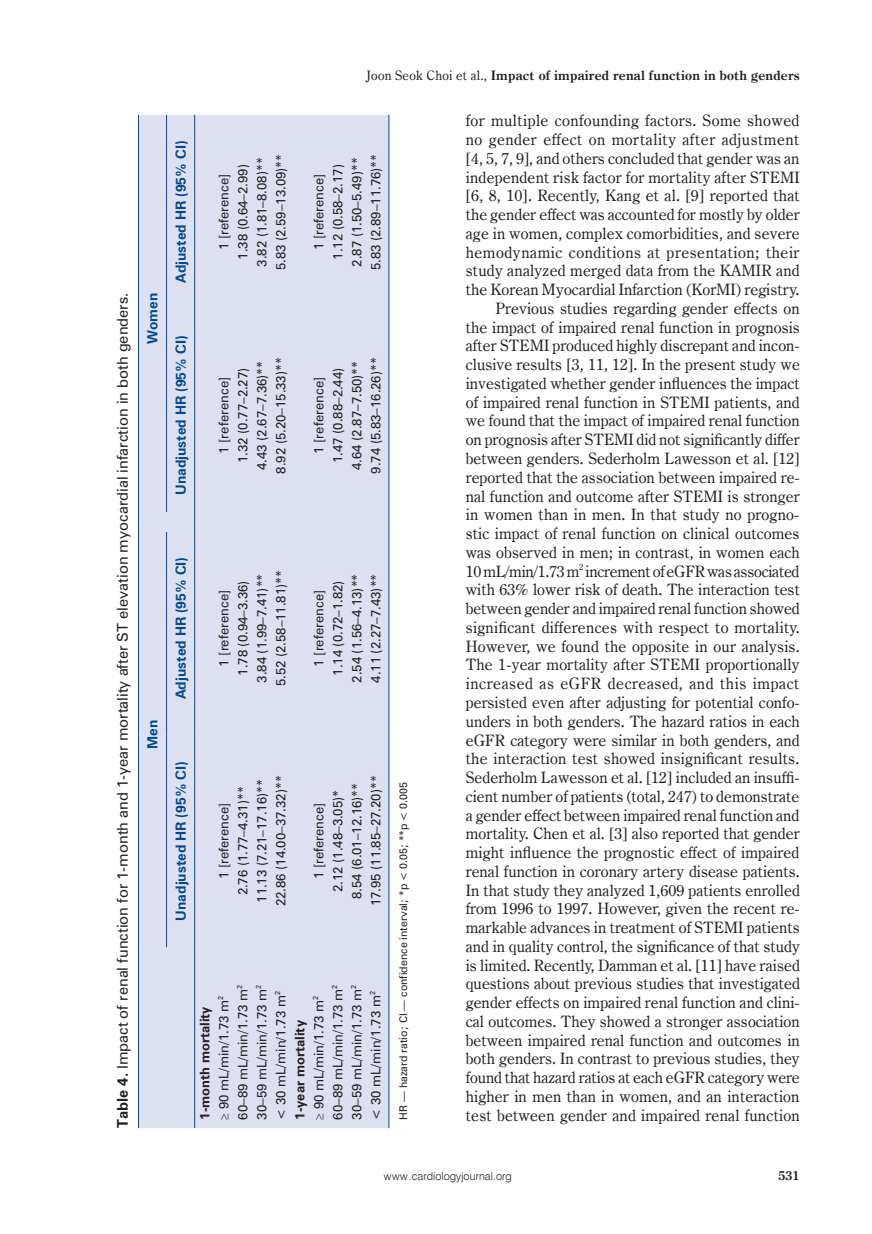
<style>
.page{position:relative;width:872px;height:1234px;background:#fff}
.page>*{position:absolute;margin:0;border:0;box-sizing:border-box;transform-origin:0 0}
.t1{font:15.75px/18.8px "Century Oldst EU";letter-spacing:.005em;color:#231f20;text-align:right}
.t2{font:13.5px "Zurich PL";color:#231f20}
.t3{font:700 13.05px "Century Oldst EU";letter-spacing:.015em;color:#231f20}
.t4{font:700 12.75px "Zurich PL";color:#014990}
.t5{font:700 12.75px "Century Oldst EU";color:#231f20}
.t6{font:12px "Zurich PL";color:#231f20}
.t7{font:700 12px/19px "Zurich PL";color:#231f20}
.t8{font:10.95px "Swis 721 Lt EU";color:#231f20}
.t9{font:9.75px "Zurich PL";color:#231f20}
.t10{font:6.6px "Zurich PL";color:#231f20}
.s1{font-weight:700}
.s2{font-weight:400}
</style>
<div class="page">
<div style="left:139px;top:115px;width:249px;height:1012px;background:#dde1ef"></div>
<hr style="left:138px;top:947px;width:1px;height:180px;background:#014990">
<hr style="left:138px;top:734px;width:1px;height:213px;background:#014990">
<hr style="left:138px;top:521px;width:1px;height:213px;background:#014990">
<hr style="left:138px;top:309px;width:1px;height:212px;background:#014990">
<hr style="left:138px;top:115px;width:1px;height:194px;background:#014990">
<hr style="left:194px;top:947px;width:1px;height:180px;background:#014990">
<hr style="left:194px;top:734px;width:1px;height:213px;background:#014990">
<hr style="left:194px;top:521px;width:1px;height:213px;background:#014990">
<hr style="left:194px;top:309px;width:1px;height:212px;background:#014990">
<hr style="left:194px;top:115px;width:1px;height:194px;background:#014990">
<hr style="left:388px;top:947px;width:1px;height:180px;background:#014990">
<hr style="left:388px;top:734px;width:1px;height:213px;background:#014990">
<hr style="left:388px;top:521px;width:1px;height:213px;background:#014990">
<hr style="left:388px;top:309px;width:1px;height:212px;background:#014990">
<hr style="left:388px;top:115px;width:1px;height:194px;background:#014990">
<hr style="left:166px;top:734px;width:1px;height:213px;background:#014990">
<hr style="left:166px;top:521px;width:1px;height:213px;background:#014990">
<hr style="left:166px;top:309px;width:1px;height:212px;background:#014990">
<hr style="left:166px;top:115px;width:1px;height:194px;background:#014990">
<div style="left:160px;top:512px;width:14px;height:20px;background:#dde1ef"></div>
<p class="t2" style="left:114px;top:1127px;width:836px;rotate:-90deg"><span class="s1">Table 4.</span> Impact of renal function for 1-month and 1-year mortality after ST elevation myocardial infarction in both genders.</p>
<p class="t4" style="left:144px;top:344px;width:53px;rotate:-90deg">Women</p>
<p class="t4" style="left:144px;top:749px;width:31px;rotate:-90deg">Men</p>
<p class="t4" style="left:172px;top:283px;width:144px;rotate:-90deg">Adjusted HR (95% CI)</p>
<p class="t4" style="left:172px;top:495px;width:161px;rotate:-90deg">Unadjusted HR (95% CI)</p>
<p class="t4" style="left:172px;top:699px;width:144px;rotate:-90deg">Adjusted HR (95% CI)</p>
<p class="t4" style="left:172px;top:920px;width:161px;rotate:-90deg">Unadjusted HR (95% CI)</p>
<p class="t3" style="left:367px;top:67px;width:435px"><span class="s2">Joon Seok Choi et al.,</span> Impact of impaired renal function in both genders</p>
<p class="t1" style="left:466px;top:112px;width:336px">for multiple confounding factors. Some showed no gender effect on mortality after adjustment [4, 5, 7, 9], and others concluded that gender was an independent risk factor for mortality after STEMI [6, 8, 10]. Recently, Kang et al. [9] reported that the gender effect was accounted for mostly by older age in women, complex comorbidities, and severe hemodynamic conditions at presentation; their study analyzed merged data from the KAMIR and the Korean Myocardial Infarction (KorMI) registry.<br>Previous studies regarding gender effects on<br>the impact of impaired renal function in prognosis after STEMI produced highly discrepant and incon&shy;clusive results [3, 11, 12]. In the present study we investigated whether gender influences the impact of impaired renal function in STEMI patients, and we found that the impact of impaired renal function on prognosis after STEMI did not significantly differ between genders. Sederholm Lawesson et al. [12] reported that the association between impaired re&shy;nal function and outcome after STEMI is stronger in women than in men. In that study no progno&shy;stic impact of renal function on clinical outcomes was observed in men; in contrast, in women each 10 mL/min/1.73 m<sup>2</sup> increment of eGFR was associated with 63% lower risk of death. The interaction test between gender and impaired renal function showed significant differences with respect to mortality.<br>However, we found the opposite in our analysis.<br>The 1-year mortality after STEMI proportionally increased as eGFR decreased, and this impact persisted even after adjusting for potential confo&shy;unders in both genders. The hazard ratios in each eGFR category were similar in both genders, and the interaction test showed insignificant results.<br>Sederholm Lawesson et al. [12] included an insuffi&shy;cient number of patients (total, 247) to demonstrate a gender effect between impaired renal function and mortality. Chen et al. [3] also reported that gender might influence the prognostic effect of impaired renal function in coronary artery disease patients.<br>In that study they analyzed 1,609 patients enrolled from 1996 to 1997. However, given the recent re&shy;markable advances in treatment of STEMI patients and in quality control, the significance of that study is limited. Recently, Damman et al. [11] have raised questions about previous studies that investigated gender effects on impaired renal function and clini&shy;cal outcomes. They showed a stronger association between impaired renal function and outcomes in both genders. In contrast to previous studies, they found that hazard ratios at each eGFR category were higher in men than in women, and an interaction test between gender and impaired renal function</p>
<p class="t6" style="left:273px;top:270px;width:118px;rotate:-90deg">5.83 (2.59–13.09)**</p>
<p class="t6" style="left:368px;top:270px;width:118px;rotate:-90deg">5.83 (2.89–11.76)**</p>
<p class="t6" style="left:254px;top:266px;width:111px;rotate:-90deg">3.82 (1.81–8.08)**</p>
<p class="t6" style="left:349px;top:266px;width:111px;rotate:-90deg">2.87 (1.50–5.49)**</p>
<p class="t6" style="left:235px;top:259px;width:97px;rotate:-90deg">1.38 (0.64–2.99)</p>
<p class="t6" style="left:330px;top:259px;width:97px;rotate:-90deg">1.12 (0.58–2.17)</p>
<p class="t6" style="left:216px;top:250px;width:78px;rotate:-90deg">1 [reference]</p>
<p class="t6" style="left:311px;top:250px;width:78px;rotate:-90deg">1 [reference]</p>
<p class="t6" style="left:273px;top:473px;width:118px;rotate:-90deg">8.92 (5.20–15.33)**</p>
<p class="t6" style="left:368px;top:473px;width:118px;rotate:-90deg">9.74 (5.83–16.26)**</p>
<p class="t6" style="left:254px;top:470px;width:111px;rotate:-90deg">4.43 (2.67–7.36)**</p>
<p class="t6" style="left:349px;top:470px;width:111px;rotate:-90deg">4.64 (2.87–7.50)**</p>
<p class="t6" style="left:235px;top:463px;width:97px;rotate:-90deg">1.32 (0.77–2.27)</p>
<p class="t6" style="left:330px;top:463px;width:97px;rotate:-90deg">1.47 (0.88–2.44)</p>
<p class="t6" style="left:216px;top:453px;width:78px;rotate:-90deg">1 [reference]</p>
<p class="t6" style="left:311px;top:453px;width:78px;rotate:-90deg">1 [reference]</p>
<p class="t6" style="left:273px;top:686px;width:118px;rotate:-90deg">5.52 (2.58–11.81)**</p>
<p class="t6" style="left:368px;top:682px;width:111px;rotate:-90deg">4.11 (2.27–7.43)**</p>
<p class="t6" style="left:254px;top:682px;width:111px;rotate:-90deg">3.84 (1.99–7.41)**</p>
<p class="t6" style="left:349px;top:682px;width:111px;rotate:-90deg">2.54 (1.56–4.13)**</p>
<p class="t6" style="left:235px;top:675px;width:97px;rotate:-90deg">1.78 (0.94–3.36)</p>
<p class="t6" style="left:330px;top:675px;width:97px;rotate:-90deg">1.14 (0.72–1.82)</p>
<p class="t6" style="left:216px;top:666px;width:78px;rotate:-90deg">1 [reference]</p>
<p class="t6" style="left:311px;top:666px;width:78px;rotate:-90deg">1 [reference]</p>
<p class="t6" style="left:273px;top:906px;width:132px;rotate:-90deg">22.86 (14.00–37.32)**</p>
<p class="t6" style="left:368px;top:906px;width:132px;rotate:-90deg">17.95 (11.85–27.20)**</p>
<p class="t6" style="left:254px;top:902px;width:125px;rotate:-90deg">11.13 (7.21–17.16)**</p>
<p class="t9" style="left:397px;top:1119px;width:339px;rotate:-90deg">HR — hazard ratio; CI — confidence interval; *p &lt; 0.05; **p &lt; 0.005</p>
<p class="t6" style="left:349px;top:898px;width:118px;rotate:-90deg">8.54 (6.01–12.16)**</p>
<p class="t6" style="left:235px;top:895px;width:111px;rotate:-90deg">2.76 (1.77–4.31)**</p>
<p class="t6" style="left:330px;top:891px;width:104px;rotate:-90deg">2.12 (1.48–3.05)*</p>
<p class="t6" style="left:216px;top:879px;width:78px;rotate:-90deg">1 [reference]</p>
<p class="t6" style="left:311px;top:879px;width:78px;rotate:-90deg">1 [reference]</p>
<p class="t10" style="left:235px;top:988px;width:6px;rotate:-90deg">2</p>
<p class="t10" style="left:254px;top:988px;width:6px;rotate:-90deg">2</p>
<p class="t10" style="left:330px;top:988px;width:6px;rotate:-90deg">2</p>
<p class="t10" style="left:349px;top:988px;width:6px;rotate:-90deg">2</p>
<p class="t6" style="left:254px;top:1119px;width:132px;rotate:-90deg">30–59 mL/min/1.73 m</p>
<p class="t6" style="left:349px;top:1119px;width:132px;rotate:-90deg">30–59 mL/min/1.73 m</p>
<p class="t6" style="left:235px;top:1119px;width:132px;rotate:-90deg">60–89 mL/min/1.73 m</p>
<p class="t6" style="left:330px;top:1119px;width:132px;rotate:-90deg">60–89 mL/min/1.73 m</p>
<p class="t10" style="left:273px;top:995px;width:6px;rotate:-90deg">2</p>
<p class="t10" style="left:368px;top:995px;width:6px;rotate:-90deg">2</p>
<p class="t10" style="left:216px;top:999px;width:6px;rotate:-90deg">2</p>
<p class="t10" style="left:311px;top:999px;width:6px;rotate:-90deg">2</p>
<p class="t6" style="left:273px;top:1119px;width:126px;rotate:-90deg">&lt; 30 mL/min/1.73 m</p>
<p class="t6" style="left:368px;top:1119px;width:126px;rotate:-90deg">&lt; 30 mL/min/1.73 m</p>
<p class="t7" style="left:290px;top:1119px;width:121px;rotate:-90deg">1-year mortality<br>≥ <span class="s2">90 mL/min/1.73 m</span></p>
<p class="t7" style="left:195px;top:1119px;width:121px;rotate:-90deg">1-month mortality ≥ <span class="s2">90 mL/min/1.73 m</span></p>
<p class="t8" style="left:384px;top:1169px;width:129px">www.cardiologyjournal.org</p>
<p class="t5" style="left:778px;top:1167px;width:23px">531</p>
</div>
